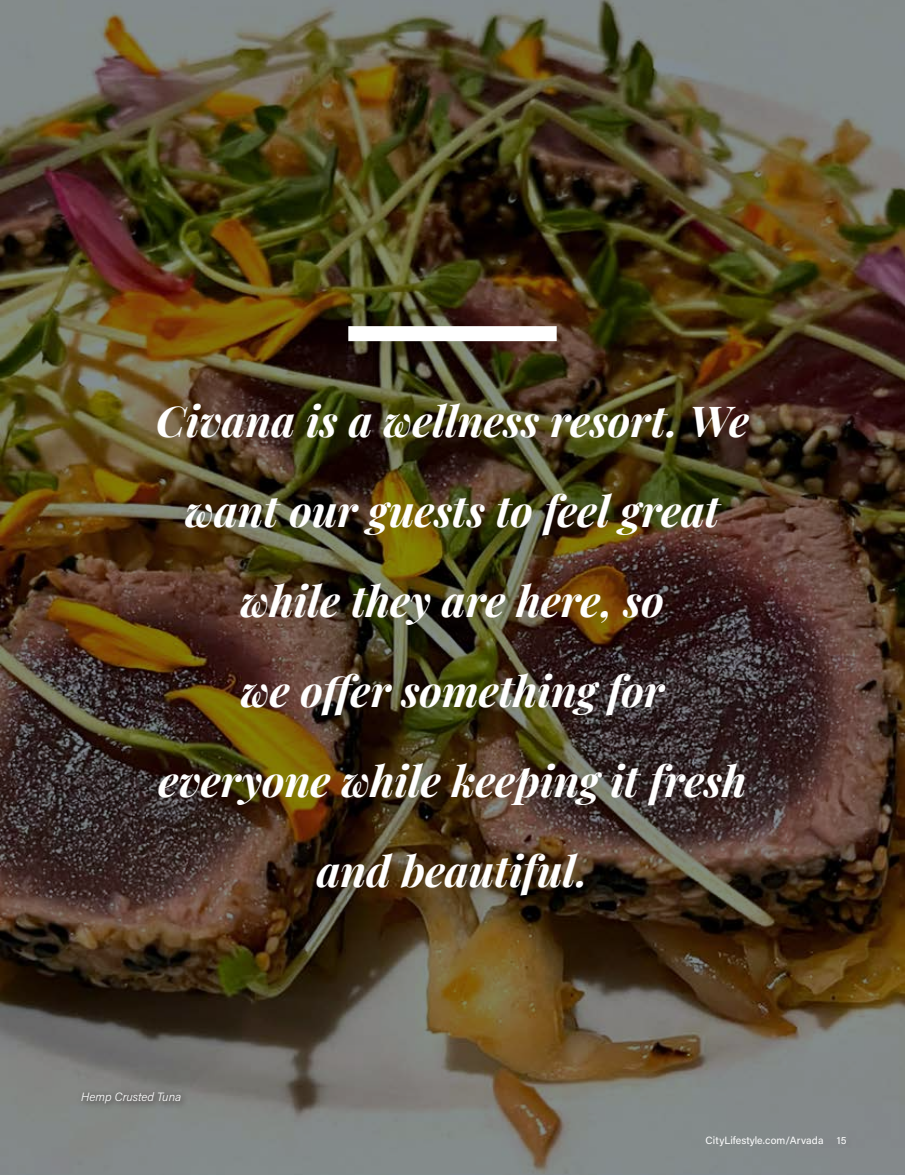
<style>
.page{position:relative;width:905px;height:1175px;background:#fff}
.page>*{position:absolute;margin:0;border:0;box-sizing:border-box;transform-origin:0 0}
.t1{font:italic 700 42.75px/90px "Playfair Display";color:#fff;text-align:center}
.t2{font:italic 300 12px "Acumin Pro";color:#fff}
.t3{font:10.5px "Acumin Pro";letter-spacing:.01em;color:#fff}
</style>
<div class="page">
<img style="left:0;top:0;width:904px;height:1174px">
<div style="left:348px;top:326px;width:208px;height:15px;background:#fff"></div>
<div style="left:76px;top:1086px;width:112px;height:24px;background:#231f20;opacity:.9"></div>
<p class="t1" style="left:156px;top:372px;width:594px">Civana is a wellness resort. We want our guests to feel great while they are here, so<br>we offer something for everyone while keeping it fresh and beautiful.</p>
<p class="t2" style="left:81px;top:1088px;width:102px">Hemp Crusted Tuna</p>
<p class="t3" style="left:705px;top:1133px;width:120px">CityLifestyle.com/Arvada</p>
<p class="t3" style="left:836px;top:1133px;width:11px">15</p>
</div>
